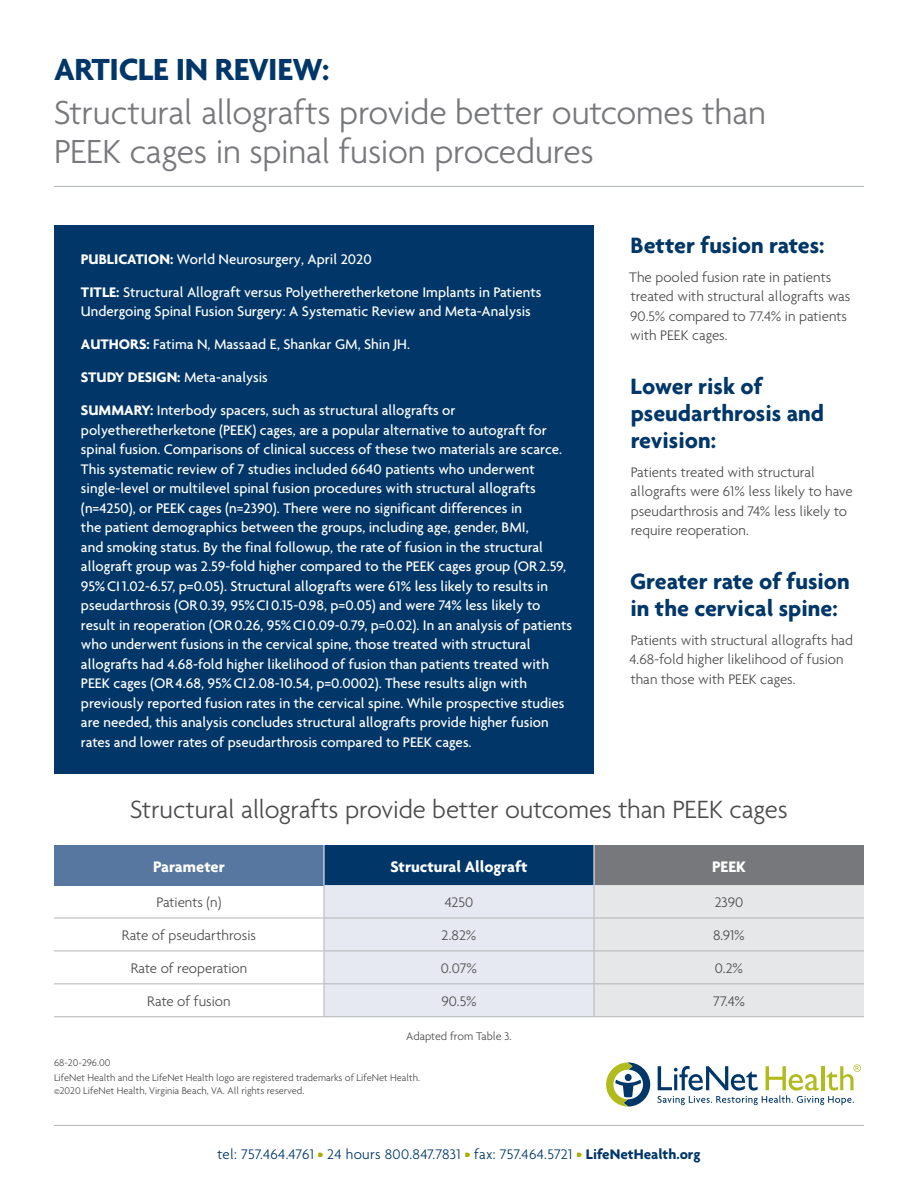
<style>
.page{position:relative;width:918px;height:1188px;background:#fff}
.page>*{position:absolute;margin:0;border:0;box-sizing:border-box;transform-origin:0 0}
.t1{font:300 36px/39px "Agenda";letter-spacing:-.01em;color:#77787b}
.t2{font:700 33px "Agenda";letter-spacing:-.01em;color:#003768}
.t3{font:300 27px "Agenda";letter-spacing:-.005em;color:#4d4d4f}
.t4{font:700 24px/27px "Agenda";color:#003768}
.t5{font:700 16.5px "Agenda";color:#fff}
.t6{font:500 15px/19.5px "Agenda";color:#fff}
.t7{font:300 15px/19.5px "Agenda";color:#4d4d4f}
.t8{font:300 15px "Agenda";letter-spacing:.02em;color:#003768}
.t9{font:300 12px "Agenda";color:#4d4d4f}
.t10{font:300 10.5px/15px "Agenda";color:#4d4d4f}
.s1{font-weight:700}
.s2{font-weight:500;color:#a7ac00}
</style>
<div class="page">
<div style="left:54px;top:225px;width:540px;height:549px;background:#003768"></div>
<hr style="left:54px;top:1125px;width:810px;height:1px;background:#b1b4b6">
<svg style="left:657px;top:1064px;width:204px;height:41px"></svg>
<svg style="left:606px;top:1062px;width:45px;height:45px"></svg>
<hr style="left:54px;top:186px;width:810px;height:1px;background:#b1b4b6">
<div style="left:54px;top:845px;width:270px;height:40px;background:#5777a0"></div>
<div style="left:324px;top:845px;width:270px;height:40px;background:#003768"></div>
<div style="left:594px;top:845px;width:270px;height:40px;background:#77787b"></div>
<svg style="left:325px;top:885px;width:539px;height:131px"></svg>
<hr style="left:324px;top:885px;width:1px;height:33px;background:#b1b4b6">
<hr style="left:594px;top:885px;width:1px;height:33px;background:#b1b4b6">
<hr style="left:54px;top:918px;width:270px;height:1px;background:#b1b4b6">
<hr style="left:324px;top:918px;width:270px;height:1px;background:#b1b4b6">
<hr style="left:324px;top:918px;width:1px;height:33px;background:#b1b4b6">
<hr style="left:594px;top:918px;width:270px;height:1px;background:#b1b4b6">
<hr style="left:594px;top:918px;width:1px;height:33px;background:#b1b4b6">
<hr style="left:54px;top:951px;width:270px;height:1px;background:#b1b4b6">
<hr style="left:324px;top:951px;width:270px;height:1px;background:#b1b4b6">
<hr style="left:324px;top:951px;width:1px;height:32px;background:#b1b4b6">
<hr style="left:594px;top:951px;width:270px;height:1px;background:#b1b4b6">
<hr style="left:594px;top:951px;width:1px;height:32px;background:#b1b4b6">
<hr style="left:54px;top:983px;width:270px;height:1px;background:#b1b4b6">
<hr style="left:324px;top:983px;width:270px;height:1px;background:#b1b4b6">
<hr style="left:324px;top:984px;width:1px;height:32px;background:#b1b4b6">
<hr style="left:594px;top:983px;width:270px;height:1px;background:#b1b4b6">
<hr style="left:594px;top:984px;width:1px;height:32px;background:#b1b4b6">
<hr style="left:54px;top:1016px;width:270px;height:1px;background:#b1b4b6">
<hr style="left:324px;top:1016px;width:270px;height:1px;background:#b1b4b6">
<hr style="left:594px;top:1016px;width:270px;height:1px;background:#b1b4b6">
<hr style="left:324px;top:845px;width:1px;height:40px;background:#fff">
<hr style="left:594px;top:845px;width:1px;height:40px;background:#fff">
<h2 class="t2" style="left:54px;top:49px;width:277px">ARTICLE IN REVIEW:</h2>
<h1 class="t1" style="left:54px;top:92px;width:714px">Structural allografts provide better outcomes than<br>PEEK cages in spinal fusion procedures</h1>
<p class="t6" style="left:81px;top:249px;width:292px"><span class="s1">PUBLICATION:</span> World Neurosurgery, April 2020</p>
<p class="t6" style="left:81px;top:282px;width:462px"><span class="s1">TITLE:</span> Structural Allograft versus Polyetheretherketone Implants in Patients<br>Undergoing Spinal Fusion Surgery: A Systematic Review and Meta-Analysis</p>
<p class="t6" style="left:81px;top:335px;width:330px"><span class="s1">AUTHORS:</span> Fatima N, Massaad E, Shankar GM, Shin JH.</p>
<p class="t6" style="left:81px;top:368px;width:188px"><span class="s1">STUDY DESIGN:</span> Meta-analysis</p>
<p class="t6" style="left:81px;top:401px;width:493px"><span class="s1">SUMMARY:</span> Interbody spacers, such as structural allografts or polyetheretherketone (PEEK) cages, are a popular alternative to autograft for spinal fusion. Comparisons of clinical success of these two materials are scarce.<br>This systematic review of 7 studies included 6640 patients who underwent single-level or multilevel spinal fusion procedures with structural allografts (n=4250), or PEEK cages (n=2390). There were no significant differences in<br>the patient demographics between the groups, including age, gender, BMI,<br>and smoking status. By the final followup, the rate of fusion in the structural allograft group was 2.59-fold higher compared to the PEEK cages group (OR 2.59, 95% CI 1.02-6.57, p=0.05). Structural allografts were 61% less likely to results in pseudarthrosis (OR 0.39, 95% CI 0.15-0.98, p=0.05) and were 74% less likely to result in reoperation (OR 0.26, 95% CI 0.09-0.79, p=0.02). In an analysis of patients who underwent fusions in the cervical spine, those treated with structural allografts had 4.68-fold higher likelihood of fusion than patients treated with PEEK cages (OR 4.68, 95% CI 2.08-10.54, p=0.0002). These results align with previously reported fusion rates in the cervical spine. While prospective studies are needed, this analysis concludes structural allografts provide higher fusion rates and lower rates of pseudarthrosis compared to PEEK cages.</p>
<h3 class="t4" style="left:631px;top:231px;width:195px">Better fusion rates:</h3>
<p class="t7" style="left:629px;top:267px;width:222px">The pooled fusion rate in patients treated with structural allografts was<br>90.5% compared to 77.4% in patients with PEEK cages.</p>
<h3 class="t4" style="left:631px;top:372px;width:195px">Lower risk of pseudarthrosis and revision:</h3>
<p class="t7" style="left:631px;top:462px;width:224px">Patients treated with structural allografts were 61% less likely to have pseudarthrosis and 74% less likely to require reoperation.</p>
<h3 class="t4" style="left:630px;top:567px;width:221px">Greater rate of fusion in the cervical spine:</h3>
<p class="t7" style="left:629px;top:630px;width:225px">Patients with structural allografts had<br>4.68-fold higher likelihood of fusion than those with PEEK cages.</p>
<h3 class="t3" style="left:130px;top:793px;width:659px">Structural allografts provide better outcomes than PEEK cages</h3>
<p class="t5" style="left:153px;top:856px;width:73px">Parameter</p>
<p class="t5" style="left:390px;top:856px;width:139px">Structural Allograft</p>
<p class="t5" style="left:712px;top:856px;width:35px">PEEK</p>
<p class="t7" style="left:157px;top:893px;width:66px">Patients (n)</p>
<p class="t7" style="left:445px;top:893px;width:30px">4250</p>
<p class="t7" style="left:715px;top:893px;width:30px">2390</p>
<p class="t7" style="left:122px;top:926px;width:136px">Rate of pseudarthrosis</p>
<p class="t7" style="left:442px;top:926px;width:36px">2.82%</p>
<p class="t7" style="left:713px;top:926px;width:33px">8.91%</p>
<p class="t7" style="left:131px;top:959px;width:118px">Rate of reoperation</p>
<p class="t7" style="left:441px;top:959px;width:38px">0.07%</p>
<p class="t7" style="left:715px;top:959px;width:30px">0.2%</p>
<p class="t7" style="left:147px;top:991px;width:85px">Rate of fusion</p>
<p class="t7" style="left:441px;top:991px;width:37px">90.5%</p>
<p class="t7" style="left:713px;top:991px;width:33px">77.4%</p>
<p class="t9" style="left:406px;top:1029px;width:107px">Adapted from Table 3.</p>
<p class="t10" style="left:54px;top:1055px;width:367px">68-20-296.00<br>LifeNet Health and the LifeNet Health logo are registered trademarks of LifeNet Health.</p>
<p class="t10" style="left:54px;top:1083px;width:252px">©2020 LifeNet Health, Virginia Beach, VA. All rights reserved.</p>
<p class="t8" style="left:218px;top:1146px;width:484px">tel: 757.464.4761 <span class="s2">•</span> 24 hours 800.847.7831 <span class="s2">•</span> fax: 757.464.5721 <span class="s2">•</span> <span class="s1">LifeNetHealth.org</span></p>
</div>
